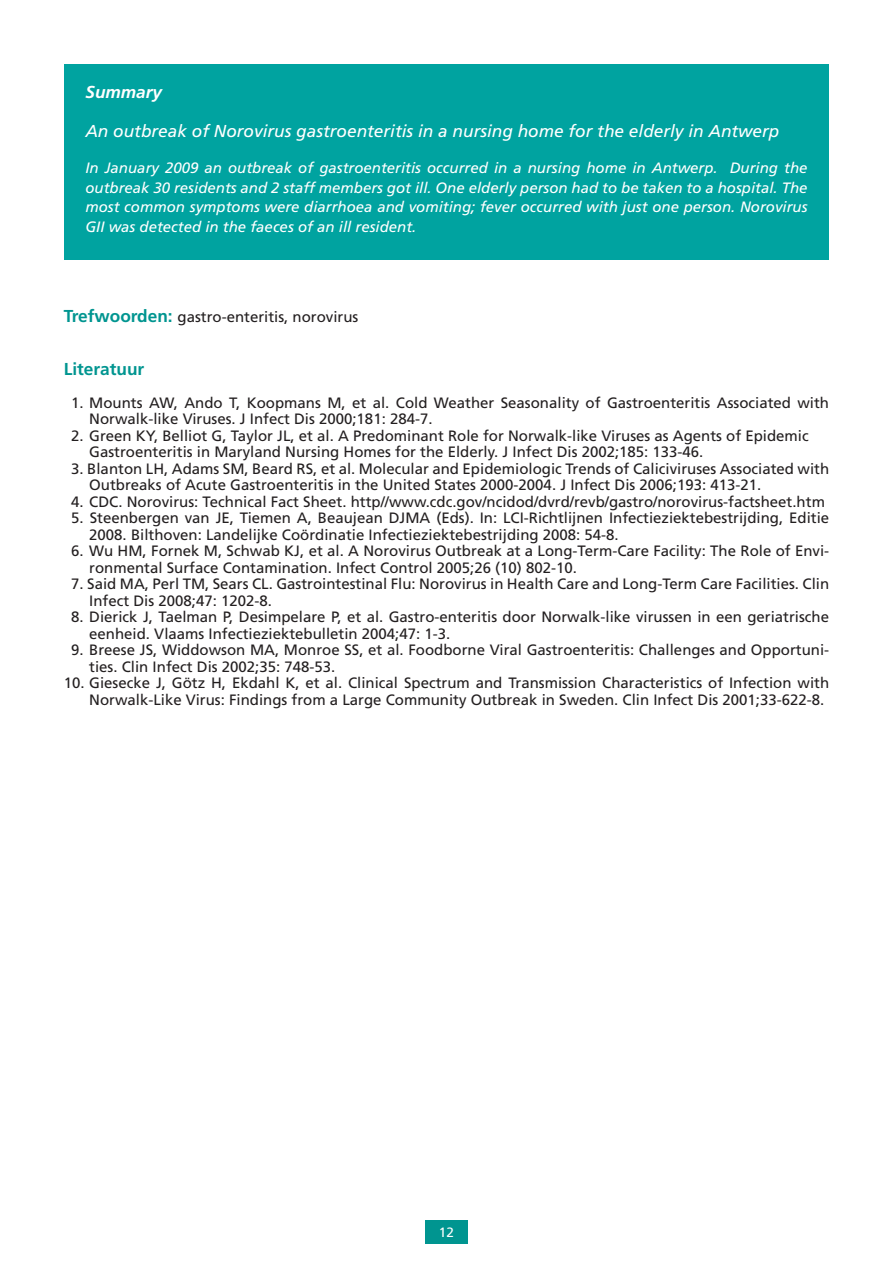
<style>
.page{position:relative;width:893px;height:1263px;background:#fff}
.page>*{position:absolute;margin:0;border:0;box-sizing:border-box;transform-origin:0 0}
.t1{font:italic 17.25px "Frutiger";color:#fff}
.ONDERTITELTJES_KLEUR{font:700 17.25px "Frutiger";color:#009590}
.t2{font:italic 700 17.25px "Frutiger";color:#fff}
.ONDERTITELTJES_KLEUR-2{font:15px/16.5px "Frutiger";color:#231f20}
.t3{font:italic 15px/19.5px "Frutiger";color:#fff;text-align:justify}
.t4{font:13.5px "Frutiger";color:#fff}
.s1{font-weight:700;font-size:17.25px;color:#009590}
</style>
<div class="page">
<div style="left:425px;top:1220px;width:43px;height:24px;background:#009590"></div>
<div style="left:64px;top:64px;width:765px;height:195px;background:#00a3a0"></div>
<p class="t2" style="left:85px;top:82px;width:78px">Summary</p>
<p class="t1" style="left:85px;top:121px;width:695px">An outbreak of Norovirus gastroenteritis in a nursing home for the elderly in Antwerp</p>
<p class="t3" style="left:85px;top:158px;width:724px">In January 2009 an outbreak of gastroenteritis occurred in a nursing home in Antwerp. During the outbreak 30 residents and 2 staff members got ill. One elderly person had to be taken to a hospital. The most common symptoms were diarrhoea and vomiting; fever occurred with just one person. Norovirus GII was detected in the faeces of an ill resident.</p>
<p class="ONDERTITELTJES_KLEUR-2" style="left:64px;top:309px;width:296px"><span class="s1">Trefwoorden:</span> gastro-enteritis, norovirus</p>
<p class="ONDERTITELTJES_KLEUR" style="left:64px;top:359px;width:82px">Literatuur</p>
<p class="ONDERTITELTJES_KLEUR-2" style="left:89px;top:394px;width:741px;text-indent:-18px">1. Mounts AW, Ando T, Koopmans M, et al. Cold Weather Seasonality of Gastroenteritis Associated with<br>Norwalk-like Viruses. J Infect Dis 2000;181: 284-7.</p>
<p class="ONDERTITELTJES_KLEUR-2" style="left:71px;top:427px;width:739px">2. Green KY, Belliot G, Taylor JL, et al. A Predominant Role for Norwalk-like Viruses as Agents of Epidemic</p>
<p class="ONDERTITELTJES_KLEUR-2" style="left:89px;top:444px;width:616px">Gastroenteritis in Maryland Nursing Homes for the Elderly. J Infect Dis 2002;185: 133-46.</p>
<p class="ONDERTITELTJES_KLEUR-2" style="left:89px;top:460px;width:741px;text-indent:-18px">3. Blanton LH, Adams SM, Beard RS, et al. Molecular and Epidemiologic Trends of Caliciviruses Associated with<br>Outbreaks of Acute Gastroenteritis in the United States 2000-2004. J Infect Dis 2006;193: 413-21.</p>
<p class="ONDERTITELTJES_KLEUR-2" style="left:71px;top:493px;width:755px">4. CDC. Norovirus: Technical Fact Sheet. http//www.cdc.gov/ncidod/dvrd/revb/gastro/norovirus-factsheet.htm</p>
<p class="ONDERTITELTJES_KLEUR-2" style="left:89px;top:510px;width:741px;text-indent:-18px">5. Steenbergen van JE, Tiemen A, Beaujean DJMA (Eds). In: LCI-Richtlijnen Infectieziektebestrijding, Editie<br>2008. Bilthoven: Landelijke Coördinatie Infectieziektebestrijding 2008: 54-8.</p>
<p class="ONDERTITELTJES_KLEUR-2" style="left:89px;top:543px;width:741px;text-indent:-18px">6. Wu HM, Fornek M, Schwab KJ, et al. A Norovirus Outbreak at a Long-Term-Care Facility: The Role of Envi&shy;ronmental Surface Contamination. Infect Control 2005;26 (10) 802-10.</p>
<p class="ONDERTITELTJES_KLEUR-2" style="left:89px;top:576px;width:741px;text-indent:-18px">7. Said MA, Perl TM, Sears CL. Gastrointestinal Flu: Norovirus in Health Care and Long-Term Care Facilities. Clin<br>Infect Dis 2008;47: 1202-8.</p>
<p class="ONDERTITELTJES_KLEUR-2" style="left:89px;top:609px;width:741px;text-indent:-18px">8. Dierick J, Taelman P, Desimpelare P, et al. Gastro-enteritis door Norwalk-like virussen in een geriatrische eenheid. Vlaams Infectieziektebulletin 2004;47: 1-3.</p>
<p class="ONDERTITELTJES_KLEUR-2" style="left:89px;top:642px;width:741px;text-indent:-18px">9. Breese JS, Widdowson MA, Monroe SS, et al. Foodborne Viral Gastroenteritis: Challenges and Opportuni&shy;ties. Clin Infect Dis 2002;35: 748-53.</p>
<p class="ONDERTITELTJES_KLEUR-2" style="left:89px;top:675px;width:741px;text-indent:-26px">10. Giesecke J, Götz H, Ekdahl K, et al. Clinical Spectrum and Transmission Characteristics of Infection with<br>Norwalk-Like Virus: Findings from a Large Community Outbreak in Sweden. Clin Infect Dis 2001;33-622-8.</p>
<p class="t4" style="left:439px;top:1225px;width:17px">12</p>
</div>
